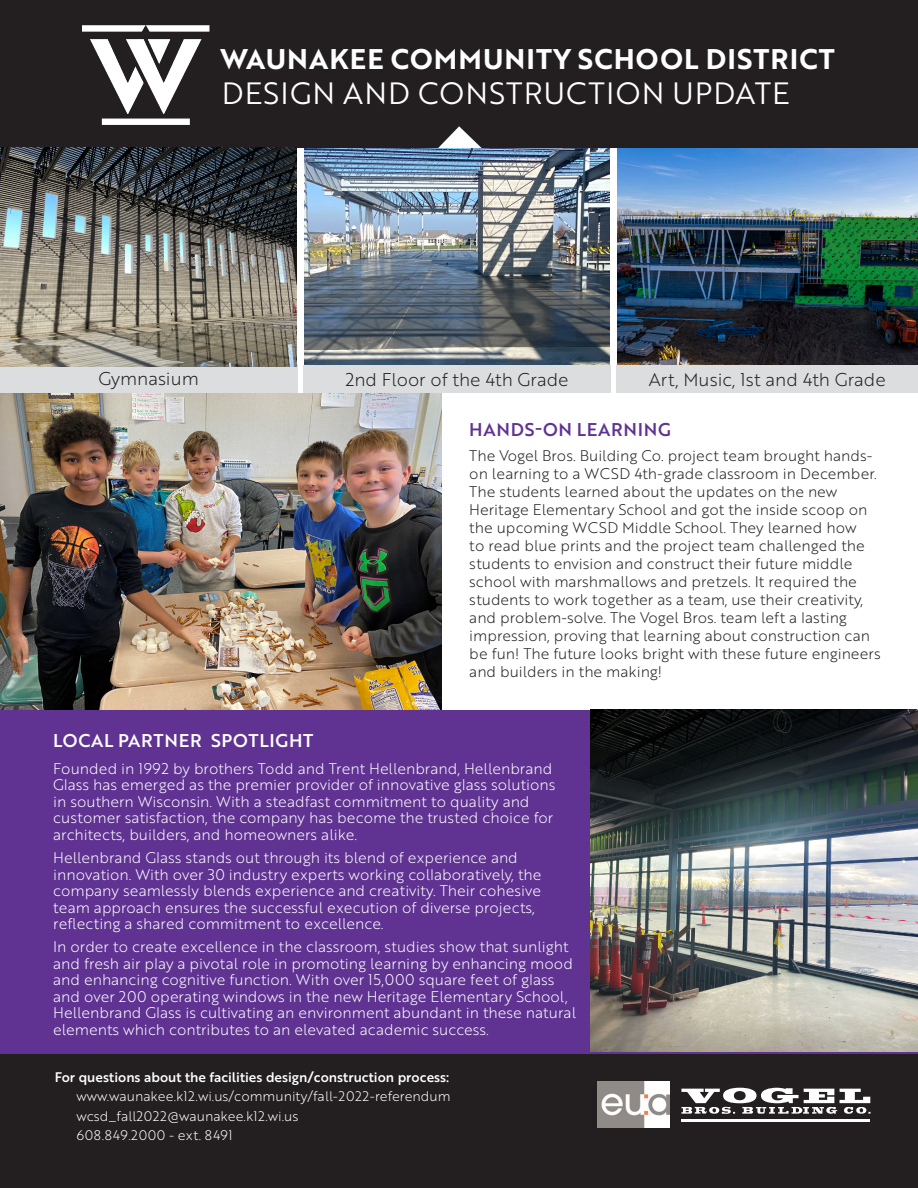
<style>
.page{position:relative;width:918px;height:1188px;background:#fff}
.page>*{position:absolute;margin:0;border:0;box-sizing:border-box;transform-origin:0 0}
.t1{font:30px "Brother 1816 Book";letter-spacing:.04em;color:#fff}
.t2{font:27.75px "Brother 1816 Bold";letter-spacing:.04em;color:#fff}
.t3{font:18px "Brother 1816 Light";color:#231f20}
.t4{font:18px "Brother 1816 Medium";letter-spacing:.04em;color:#fff}
.t5{font:18px "Brother 1816 Medium";letter-spacing:.04em;color:#603393}
.t6{font:15px/16.5px "Brother 1816 Light";color:#fff}
.t7{font:15px/18px "Brother 1816 Light";color:#231f20}
.t8{font:13.5px/19.5px "Brother 1816 Light";color:#fff}
.s1{font-family:"Brother 1816 Medium"}
</style>
<div class="page">
<div style="left:0;top:0;width:918px;height:148px;background:#231f20"></div>
<img style="left:83px;top:25px;width:127px;height:100px">
<div style="left:0;top:1053px;width:918px;height:135px;background:#231f20"></div>
<hr style="left:682px;top:1119px;width:188px;height:2px;background:#fff">
<svg style="left:681px;top:1088px;width:190px;height:26px"></svg>
<img style="left:598px;top:1081px;width:72px;height:47px">
<img style="left:1px;top:393px;width:441px;height:317px">
<div style="left:0;top:365px;width:297px;height:28px;background:#dcdddf"></div>
<div style="left:0;top:710px;width:918px;height:343px;background:#603393"></div>
<img style="left:0;top:148px;width:297px;height:218px">
<div style="left:303px;top:366px;width:307px;height:27px;background:#dcdddf"></div>
<div style="left:617px;top:366px;width:301px;height:27px;background:#dcdddf"></div>
<svg style="left:438px;top:126px;width:44px;height:22px"></svg>
<img style="left:304px;top:148px;width:306px;height:217px">
<img style="left:617px;top:148px;width:301px;height:217px">
<img style="left:591px;top:710px;width:327px;height:342px">
<p class="t2" style="left:220px;top:38px;width:616px">WAUNAKEE COMMUNITY SCHOOL DISTRICT</p>
<p class="t1" style="left:222px;top:71px;width:570px">DESIGN AND CONSTRUCTION UPDATE</p>
<p class="t3" style="left:98px;top:366px;width:102px">Gymnasium</p>
<p class="t3" style="left:345px;top:366px;width:225px">2nd Floor of the 4th Grade</p>
<p class="t3" style="left:649px;top:366px;width:238px">Art, Music, 1st and 4th Grade</p>
<p class="t5" style="left:469px;top:416px;width:203px">HANDS-ON LEARNING</p>
<p class="t7" style="left:469px;top:446px;width:413px">The Vogel Bros. Building Co. project team brought hands&shy;on learning to a WCSD 4th-grade classroom in December.<br>The students learned about the updates on the new Heritage Elementary School and got the inside scoop on the upcoming WCSD Middle School. They learned how<br>to read blue prints and the project team challenged the students to envision and construct their future middle school with marshmallows and pretzels. It required the students to work together as a team, use their creativity, and problem-solve. The Vogel Bros. team left a lasting impression, proving that learning about construction can be fun! The future looks bright with these future engineers and builders in the making!</p>
<p class="t4" style="left:53px;top:727px;width:262px">LOCAL PARTNER SPOTLIGHT</p>
<p class="t6" style="left:53px;top:760px;width:504px">Founded in 1992 by brothers Todd and Trent Hellenbrand, Hellenbrand Glass has emerged as the premier provider of innovative glass solutions in southern Wisconsin. With a steadfast commitment to quality and customer satisfaction, the company has become the trusted choice for architects, builders, and homeowners alike.</p>
<p class="t6" style="left:53px;top:849px;width:490px">Hellenbrand Glass stands out through its blend of experience and innovation. With over 30 industry experts working collaboratively, the company seamlessly blends experience and creativity. Their cohesive team approach ensures the successful execution of diverse projects, reflecting a shared commitment to excellence.</p>
<p class="t6" style="left:53px;top:938px;width:524px">In order to create excellence in the classroom, studies show that sunlight and fresh air play a pivotal role in promoting learning by enhancing mood and enhancing cognitive function. With over 15,000 square feet of glass and over 200 operating windows in the new Heritage Elementary School, Hellenbrand Glass is cultivating an environment abundant in these natural elements which contributes to an elevated academic success.</p>
<p class="t8" style="left:76px;top:1067px;width:376px;text-indent:-22px"><span class="s1">For questions about the facilities design/construction process: </span>www.waunakee.k12.wi.us/community/fall-2022-referendum wcsd_fall2022@waunakee.k12.wi.us<br>608.849.2000 - ext. 8491</p>
</div>
